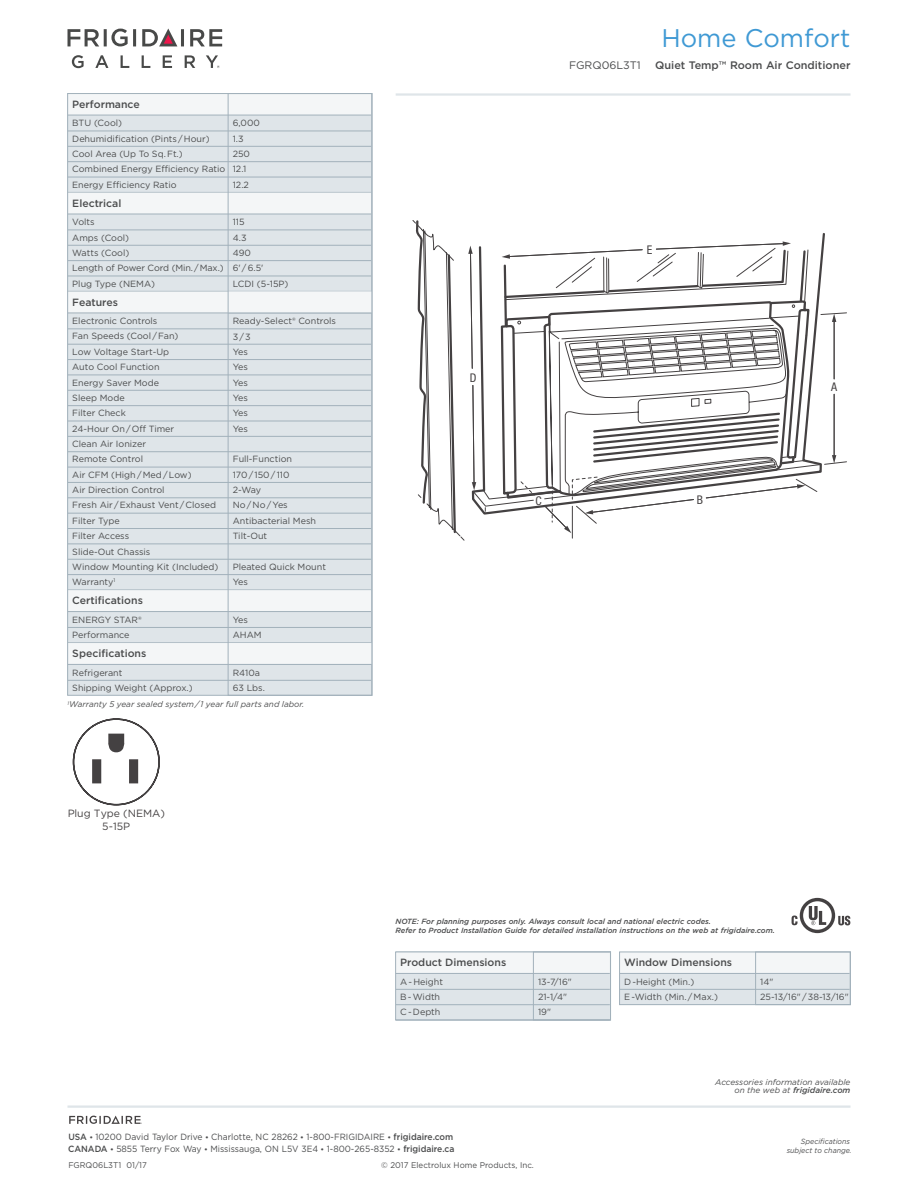
<style>
.page{position:relative;width:918px;height:1188px;background:#fff}
.page>*{position:absolute;margin:0;border:0;box-sizing:border-box;transform-origin:0 0}
.t1{font:25.5px "Gotham";color:#3f99d4}
.t2{font:condensed 12px "Helvetica Neue";color:#231f20}
.t3{font:500 10.8px "Gotham";color:#4b4c4d}
.t4{font:10.8px "Gotham";color:#4b4c4d}
.t5{font:500 10.5px "Gotham";color:#4b4c4d}
.t6{font:10.5px/12.6px "Gotham";color:#231f20;text-align:center}
.t7{font:9px/15.3px "Gotham";color:#4b4c4d}
.t8{font:9px/11.9px "Gotham";color:#4b4c4d;scale:.95 1}
.t9{font:italic 8.25px/8.2px "Gotham";color:#4b4c4d;text-align:right}
.t10{font:8.25px "Gotham";color:#4b4c4d}
.t11{font:italic 500 7.5px/9px "Gotham";color:#4b4c4d}
.t12{font:italic 7.5px/9px "Gotham";color:#4b4c4d;text-align:right;scale:.95 1}
.s1{font-weight:500}
.s2{font-weight:500;font-size:7.5px}
</style>
<div class="page">
<hr style="left:68px;top:1106px;width:782px;height:2px;background:#dfe5e9">
<hr style="left:396px;top:93px;width:455px;height:3px;background:#dfe5e9">
<svg style="left:69px;top:1116px;width:73px;height:8px"></svg>
<svg style="left:72px;top:55px;width:12px;height:13px"></svg>
<svg style="left:95px;top:55px;width:13px;height:13px"></svg>
<svg style="left:121px;top:55px;width:8px;height:13px"></svg>
<svg style="left:142px;top:55px;width:8px;height:13px"></svg>
<svg style="left:163px;top:55px;width:9px;height:13px"></svg>
<svg style="left:185px;top:55px;width:10px;height:13px"></svg>
<svg style="left:68px;top:29px;width:68px;height:17px"></svg>
<svg style="left:190px;top:29px;width:32px;height:17px"></svg>
<svg style="left:142px;top:29px;width:42px;height:17px"></svg>
<svg style="left:206px;top:55px;width:14px;height:13px"></svg>
<svg style="left:792px;top:898px;width:58px;height:35px"></svg>
<svg style="left:476px;top:233px;width:349px;height:282px"></svg>
<hr style="left:572px;top:506px;width:1px;height:32px;background:#231f20">
<svg style="left:412px;top:220px;width:64px;height:321px"></svg>
<svg style="left:500px;top:241px;width:347px;height:292px"></svg>
<div style="left:68px;top:94px;width:304px;height:601px;background:#dfe5e9"></div>
<div style="left:68px;top:94px;width:303px;height:21px;background:#f4f6f7"></div>
<hr style="left:68px;top:115px;width:303px;height:1px;background:#a2b1bb">
<hr style="left:68px;top:131px;width:303px;height:1px;background:#a2b1bb">
<hr style="left:68px;top:146px;width:303px;height:1px;background:#a2b1bb">
<hr style="left:68px;top:161px;width:303px;height:1px;background:#a2b1bb">
<hr style="left:68px;top:177px;width:303px;height:1px;background:#a2b1bb">
<hr style="left:68px;top:192px;width:303px;height:1px;background:#a2b1bb">
<div style="left:68px;top:193px;width:303px;height:21px;background:#f4f6f7"></div>
<hr style="left:68px;top:214px;width:303px;height:1px;background:#a2b1bb">
<hr style="left:68px;top:230px;width:303px;height:1px;background:#a2b1bb">
<hr style="left:68px;top:245px;width:303px;height:1px;background:#a2b1bb">
<hr style="left:68px;top:260px;width:303px;height:1px;background:#a2b1bb">
<hr style="left:68px;top:276px;width:303px;height:1px;background:#a2b1bb">
<hr style="left:68px;top:291px;width:303px;height:1px;background:#a2b1bb">
<div style="left:68px;top:292px;width:303px;height:21px;background:#f4f6f7"></div>
<hr style="left:68px;top:313px;width:303px;height:1px;background:#a2b1bb">
<hr style="left:68px;top:329px;width:303px;height:1px;background:#a2b1bb">
<hr style="left:68px;top:344px;width:303px;height:1px;background:#a2b1bb">
<hr style="left:68px;top:359px;width:303px;height:1px;background:#a2b1bb">
<hr style="left:68px;top:375px;width:303px;height:1px;background:#a2b1bb">
<hr style="left:68px;top:390px;width:303px;height:1px;background:#a2b1bb">
<hr style="left:68px;top:405px;width:303px;height:1px;background:#a2b1bb">
<hr style="left:68px;top:421px;width:303px;height:1px;background:#a2b1bb">
<hr style="left:68px;top:436px;width:303px;height:1px;background:#a2b1bb">
<hr style="left:68px;top:451px;width:303px;height:1px;background:#a2b1bb">
<hr style="left:68px;top:467px;width:303px;height:1px;background:#a2b1bb">
<hr style="left:68px;top:482px;width:303px;height:1px;background:#a2b1bb">
<hr style="left:68px;top:498px;width:303px;height:1px;background:#a2b1bb">
<hr style="left:68px;top:513px;width:303px;height:1px;background:#a2b1bb">
<hr style="left:68px;top:528px;width:303px;height:1px;background:#a2b1bb">
<hr style="left:68px;top:544px;width:303px;height:1px;background:#a2b1bb">
<hr style="left:68px;top:559px;width:303px;height:1px;background:#a2b1bb">
<hr style="left:68px;top:574px;width:303px;height:1px;background:#a2b1bb">
<div style="left:68px;top:590px;width:303px;height:22px;background:#f4f6f7"></div>
<hr style="left:68px;top:611px;width:303px;height:1px;background:#a2b1bb">
<hr style="left:68px;top:627px;width:303px;height:1px;background:#a2b1bb">
<div style="left:68px;top:643px;width:303px;height:21px;background:#f4f6f7"></div>
<hr style="left:68px;top:664px;width:303px;height:1px;background:#a2b1bb">
<hr style="left:68px;top:680px;width:303px;height:1px;background:#a2b1bb">
<div style="left:228px;top:93px;width:144px;height:602px;border:1px solid #a2b1bb"></div>
<svg style="left:72px;top:718px;width:88px;height:88px"></svg>
<div style="left:396px;top:952px;width:215px;height:68px;background:#dfe5e9"></div>
<div style="left:396px;top:952px;width:214px;height:21px;background:#f4f6f7"></div>
<hr style="left:396px;top:973px;width:214px;height:1px;background:#a2b1bb">
<hr style="left:396px;top:989px;width:214px;height:1px;background:#a2b1bb">
<hr style="left:396px;top:1004px;width:214px;height:1px;background:#a2b1bb">
<hr style="left:396px;top:1020px;width:214px;height:1px;background:#a2b1bb">
<div style="left:395px;top:952px;width:216px;height:68px;border:1px solid #a2b1bb"></div>
<div style="left:620px;top:952px;width:230px;height:53px;background:#dfe5e9"></div>
<div style="left:620px;top:952px;width:230px;height:21px;background:#f4f6f7"></div>
<hr style="left:620px;top:973px;width:230px;height:1px;background:#a2b1bb">
<hr style="left:620px;top:989px;width:230px;height:1px;background:#a2b1bb">
<div style="left:619px;top:952px;width:232px;height:53px;border:1px solid #a2b1bb"></div>
<div style="left:755px;top:952px;width:96px;height:53px;border:1px solid #a2b1bb"></div>
<div style="left:533px;top:952px;width:78px;height:68px;border:1px solid #a2b1bb"></div>
<h1 class="t1" style="left:661px;top:22px;width:191px">Home Comfort</h1>
<p class="t5" style="left:72px;top:97px;width:69px">Performance</p>
<p class="t7" style="left:72px;top:115px;width:155px">BTU (Cool)<br>Dehumidification (Pints / Hour)<br>Cool Area (Up To Sq. Ft.)<br>Combined Energy Efficiency Ratio<br>Energy Efficiency Ratio</p>
<p class="t5" style="left:72px;top:196px;width:51px">Electrical</p>
<p class="t7" style="left:72px;top:214px;width:153px">Volts<br>Amps (Cool)<br>Watts (Cool)<br>Length of Power Cord (Min. / Max.)<br>Plug Type (NEMA)</p>
<p class="t5" style="left:72px;top:295px;width:47px">Features</p>
<p class="t7" style="left:72px;top:313px;width:148px">Electronic Controls<br>Fan Speeds (Cool / Fan)<br>Low Voltage Start-Up<br>Auto Cool Function<br>Energy Saver Mode<br>Sleep Mode<br>Filter Check<br>24-Hour On / Off Timer<br>Clean Air Ionizer<br>Remote Control<br>Air CFM (High / Med / Low)<br>Air Direction Control<br>Fresh Air / Exhaust Vent / Closed<br>Filter Type<br>Filter Access<br>Slide-Out Chassis<br>Window Mounting Kit (Included)<br>Warranty<sup>1</sup></p>
<p class="t5" style="left:72px;top:594px;width:72px">Certifications</p>
<p class="t7" style="left:72px;top:612px;width:71px">ENERGY STAR®<br>Performance</p>
<p class="t5" style="left:72px;top:647px;width:76px">Specifications</p>
<p class="t7" style="left:72px;top:665px;width:122px">Refrigerant<br>Shipping Weight (Approx.)</p>
<p class="t7" style="left:233px;top:115px;width:29px">6,000<br>1.3<br>250<br>12.1<br>12.2</p>
<p class="t7" style="left:233px;top:214px;width:57px">115<br>4.3<br>490<br>6' / 6.5'<br>LCDI (5-15P)</p>
<p class="t7" style="left:233px;top:313px;width:105px">Ready-Select® Controls<br>3 / 3<br>Yes<br>Yes<br>Yes<br>Yes<br>Yes<br>Yes</p>
<p class="t7" style="left:233px;top:451px;width:85px">Full-Function<br>170 / 150 / 110<br>2-Way<br>No / No / Yes<br>Antibacterial Mesh<br>Tilt-Out</p>
<p class="t7" style="left:233px;top:559px;width:95px">Pleated Quick Mount<br>Yes</p>
<p class="t7" style="left:233px;top:612px;width:30px">Yes<br>AHAM</p>
<p class="t7" style="left:233px;top:665px;width:34px">R410a<br>63 Lbs.</p>
<p class="t9" style="left:68px;top:700px;width:238px"><sup>1</sup>Warranty 5 year sealed system / 1 year full parts and labor.</p>
<p class="t6" style="left:68px;top:807px;width:99px">Plug Type (NEMA)<br>5-15P</p>
<p class="t4" style="left:569px;top:58px;width:73px">FGRQ06L3T1</p>
<p class="t3" style="left:655px;top:58px;width:197px">Quiet Temp™ Room Air Conditioner</p>
<h2 class="t2" style="left:470px;top:371px;width:8px">D</h2>
<h2 class="t2" style="left:647px;top:243px;width:7px">E</h2>
<h2 class="t2" style="left:536px;top:493px;width:8px">C</h2>
<h2 class="t2" style="left:697px;top:492px;width:8px">B</h2>
<h2 class="t2" style="left:831px;top:380px;width:7px">A</h2>
<p class="t11" style="left:395px;top:917px;width:381px">NOTE: For planning purposes only. Always consult local and national electric codes.<br>Refer to Product Installation Guide for detailed installation instructions on the web at frigidaire.com.</p>
<p class="t5" style="left:400px;top:956px;width:108px">Product Dimensions</p>
<p class="t7" style="left:400px;top:974px;width:44px">A - Height<br>B - Width<br>C - Depth</p>
<p class="t7" style="left:538px;top:974px;width:35px">13-7/16"<br>21-1/4"<br>19"</p>
<p class="t5" style="left:624px;top:956px;width:109px">Window Dimensions</p>
<p class="t7" style="left:624px;top:974px;width:95px">D -Height (Min.)<br>E -Width (Min. / Max.)</p>
<p class="t7" style="left:760px;top:974px;width:90px">14"<br>25-13/16" / 38-13/16"</p>
<p class="t9" style="left:715px;top:1078px;width:137px">Accessories information available on the web at <span class="s1">frigidaire.com</span></p>
<p class="t8" style="left:68px;top:1131px;width:408px"><span class="s1">USA</span> <span class="s2">•</span> 10200 David Taylor Drive <span class="s2">•</span> Charlotte, NC 28262 <span class="s2">•</span> 1-800-FRIGIDAIRE <span class="s2">•</span> <span class="s1">frigidaire.com<br>CANADA</span> <span class="s2">•</span> 5855 Terry Fox Way <span class="s2">•</span> Mississauga, ON L5V 3E4 <span class="s2">•</span> 1-800-265-8352 <span class="s2">•</span> <span class="s1">frigidaire.ca</span></p>
<p class="t10" style="left:68px;top:1159px;width:80px">FGRQ06L3T1 01/17</p>
<p class="t10" style="left:381px;top:1159px;width:154px">© 2017 Electrolux Home Products, Inc.</p>
<p class="t12" style="left:787px;top:1136px;width:70px">Specifications subject to change.</p>
</div>
